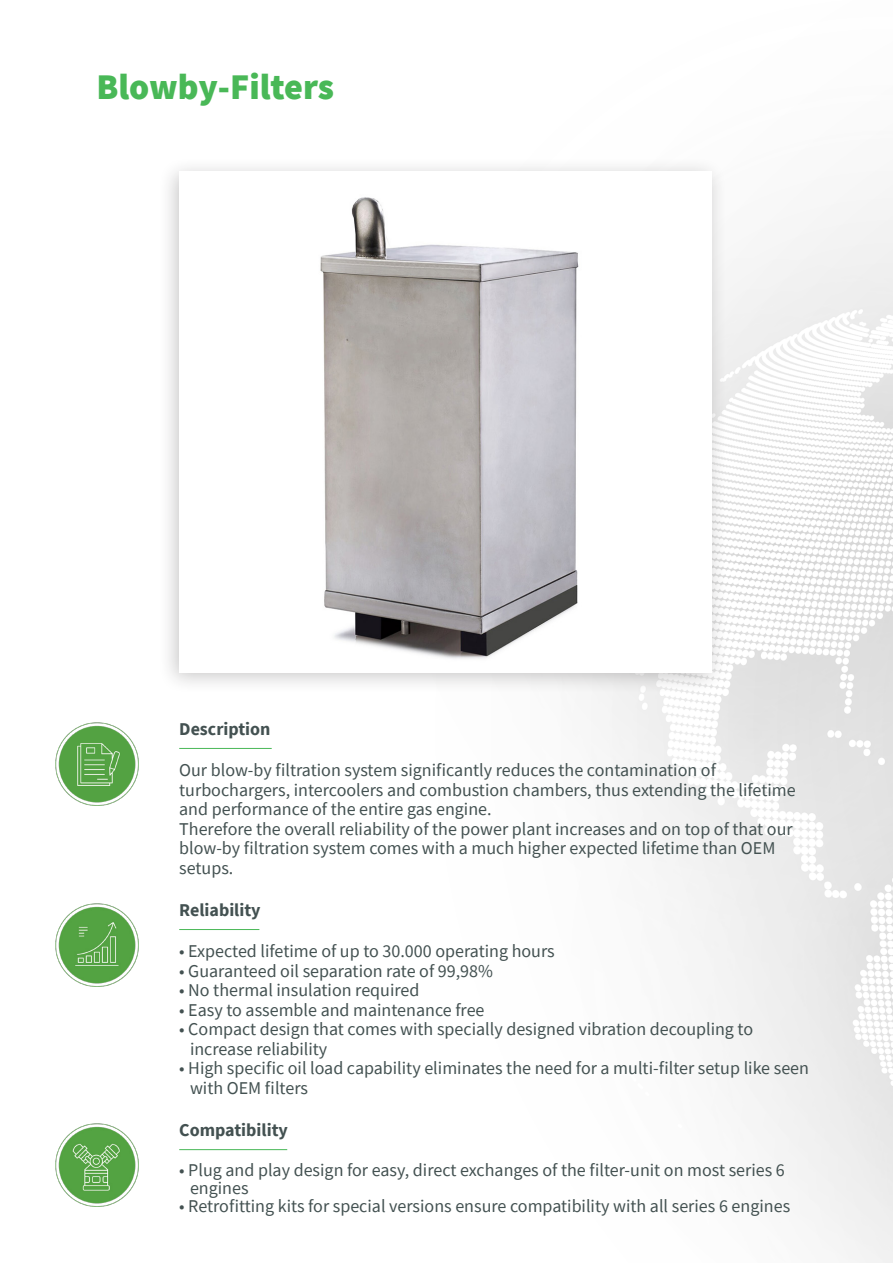
<style>
.page{position:relative;width:893px;height:1263px;background:#fff}
.page>*{position:absolute;margin:0;border:0;box-sizing:border-box;transform-origin:0 0}
.t1{font:900 36px "Source Sans Pro";color:#49b857}
.t2{font:18px/19.5px "Source Sans Pro";color:#435151}
.t3{font:700 18px "Source Sans Pro";color:#435151}
</style>
<div class="page">
<img style="left:179px;top:198px;width:714px;height:1065px">
<img style="left:55px;top:903px;width:84px;height:84px">
<img style="left:55px;top:722px;width:84px;height:84px">
<img style="left:55px;top:1123px;width:84px;height:84px">
<div style="left:158px;top:156px;width:569px;height:538px;background:#231f20;opacity:.25"></div>
<img style="left:179px;top:172px;width:532px;height:501px">
<hr style="left:179px;top:748px;width:93px;height:1px;background:#49b857">
<hr style="left:179px;top:929px;width:80px;height:1px;background:#49b857">
<hr style="left:179px;top:1149px;width:108px;height:1px;background:#49b857">
<p class="t1" style="left:97px;top:63px;width:239px">Blowby-Filters</p>
<p class="t3" style="left:179px;top:717px;width:93px">Description</p>
<p class="t2" style="left:179px;top:760px;width:538px">Our blow-by filtration system significantly reduces the contamination of</p>
<p class="t2" style="left:179px;top:780px;width:618px">turbochargers, intercoolers and combustion chambers, thus extending the lifetime and performance of the entire gas engine.</p>
<p class="t2" style="left:179px;top:819px;width:615px">Therefore the overall reliability of the power plant increases and on top of that our blow-by filtration system comes with a much higher expected lifetime than OEM setups.</p>
<p class="t3" style="left:179px;top:898px;width:83px">Reliability</p>
<p class="t2" style="left:179px;top:941px;width:377px">• Expected lifetime of up to 30.000 operating hours</p>
<p class="t2" style="left:179px;top:961px;width:315px">• Guaranteed oil separation rate of 99,98%</p>
<p class="t2" style="left:179px;top:980px;width:242px">• No thermal insulation required</p>
<p class="t2" style="left:179px;top:1000px;width:307px">• Easy to assemble and maintenance free</p>
<p class="t2" style="left:179px;top:1019px;width:575px">• Compact design that comes with specially designed vibration decoupling to</p>
<p class="t2" style="left:190px;top:1039px;width:139px">increase reliability</p>
<p class="t2" style="left:179px;top:1058px;width:631px">• High specific oil load capability eliminates the need for a multi-filter setup like seen</p>
<p class="t2" style="left:190px;top:1078px;width:120px">with OEM filters</p>
<p class="t3" style="left:179px;top:1118px;width:110px">Compatibility</p>
<p class="t2" style="left:179px;top:1160px;width:607px">• Plug and play design for easy, direct exchanges of the filter-unit on most series 6</p>
<p class="t2" style="left:190px;top:1178px;width:60px">engines</p>
<p class="t2" style="left:179px;top:1196px;width:612px">• Retrofitting kits for special versions ensure compatibility with all series 6 engines</p>
</div>
